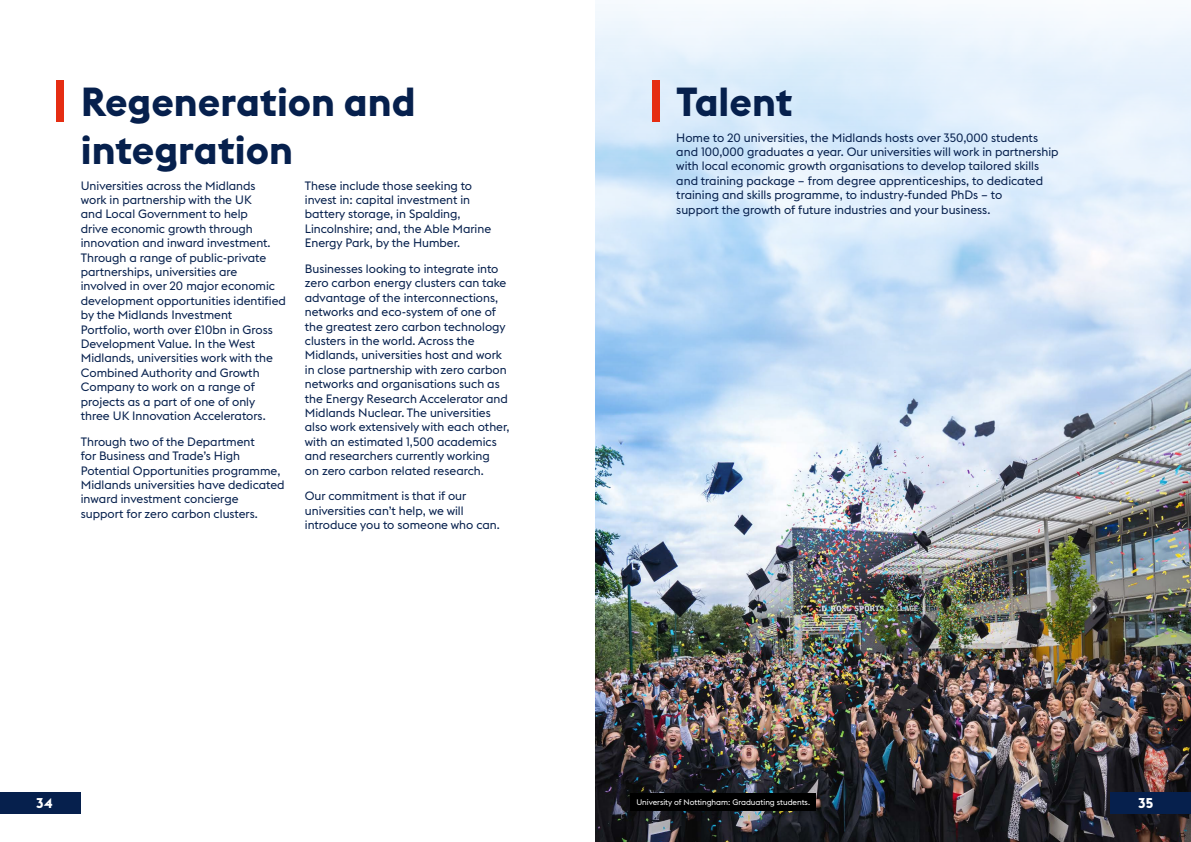
<style>
.page{position:relative;width:1191px;height:842px;background:#fff}
.page>*{position:absolute;margin:0;border:0;box-sizing:border-box;transform-origin:0 0}
.t1{font:700 40px/48px "Euclid Flex B";color:#06204d}
.t2{font:700 14px "Euclid Flex B";color:#fff}
.t3{font:12px/14.4px "Euclid Flex B";color:#06204d}
.t4{font:8px "Euclid Flex B";color:#fff}
</style>
<div class="page">
<img style="left:595px;top:4px;width:596px;height:838px">
<div style="left:57px;top:80px;width:7px;height:41px;background:#e52d12"></div>
<div style="left:652px;top:80px;width:7px;height:41px;background:#e52d12"></div>
<div style="left:630px;top:793px;width:186px;height:18px;background:#000"></div>
<div style="left:0;top:793px;width:81px;height:21px;background:#06204d"></div>
<div style="left:1110px;top:793px;width:81px;height:21px;background:#06204d"></div>
<p class="t1" style="left:81px;top:78px;width:336px">Regeneration and integration</p>
<p class="t3" style="left:81px;top:178px;width:207px">Universities across the Midlands<br>work in partnership with the UK<br>and Local Government to help<br>drive economic growth through innovation and inward investment.<br>Through a range of public-private partnerships, universities are involved in over 20 major economic development opportunities identified by the Midlands Investment<br>Portfolio, worth over £10bn in Gross<br>Development Value. In the West<br>Midlands, universities work with the<br>Combined Authority and Growth<br>Company to work on a range of projects as a part of one of only three UK Innovation Accelerators.</p>
<p class="t3" style="left:81px;top:434px;width:205px">Through two of the Department<br>for Business and Trade’s High Potential Opportunities programme, Midlands universities have dedicated inward investment concierge<br>support for zero carbon clusters.</p>
<p class="t3" style="left:305px;top:178px;width:188px">These include those seeking to invest in: capital investment in battery storage, in Spalding,<br>Lincolnshire; and, the Able Marine<br>Energy Park, by the Humber.</p>
<p class="t3" style="left:305px;top:262px;width:206px">Businesses looking to integrate into zero carbon energy clusters can take advantage of the interconnections, networks and eco-system of one of the greatest zero carbon technology clusters in the world. Across the Midlands, universities host and work in close partnership with zero carbon networks and organisations such as the Energy Research Accelerator and Midlands Nuclear. The universities also work extensively with each other, with an estimated 1,500 academics and researchers currently working<br>on zero carbon related research.</p>
<p class="t3" style="left:305px;top:489px;width:197px">Our commitment is that if our universities can’t help, we will introduce you to someone who can.</p>
<p class="t1" style="left:676px;top:78px;width:118px">Talent</p>
<p class="t3" style="left:676px;top:130px;width:384px">Home to 20 universities, the Midlands hosts over 350,000 students and 100,000 graduates a year. Our universities will work in partnership with local economic growth organisations to develop tailored skills and training package – from degree apprenticeships, to dedicated training and skills programme, to industry-funded PhDs – to<br>support the growth of future industries and your business.</p>
<p class="t2" style="left:36px;top:795px;width:18px">34</p>
<p class="t4" style="left:636px;top:797px;width:175px">University of Nottingham: Graduating students.</p>
<p class="t2" style="left:1138px;top:795px;width:17px">35</p>
</div>
